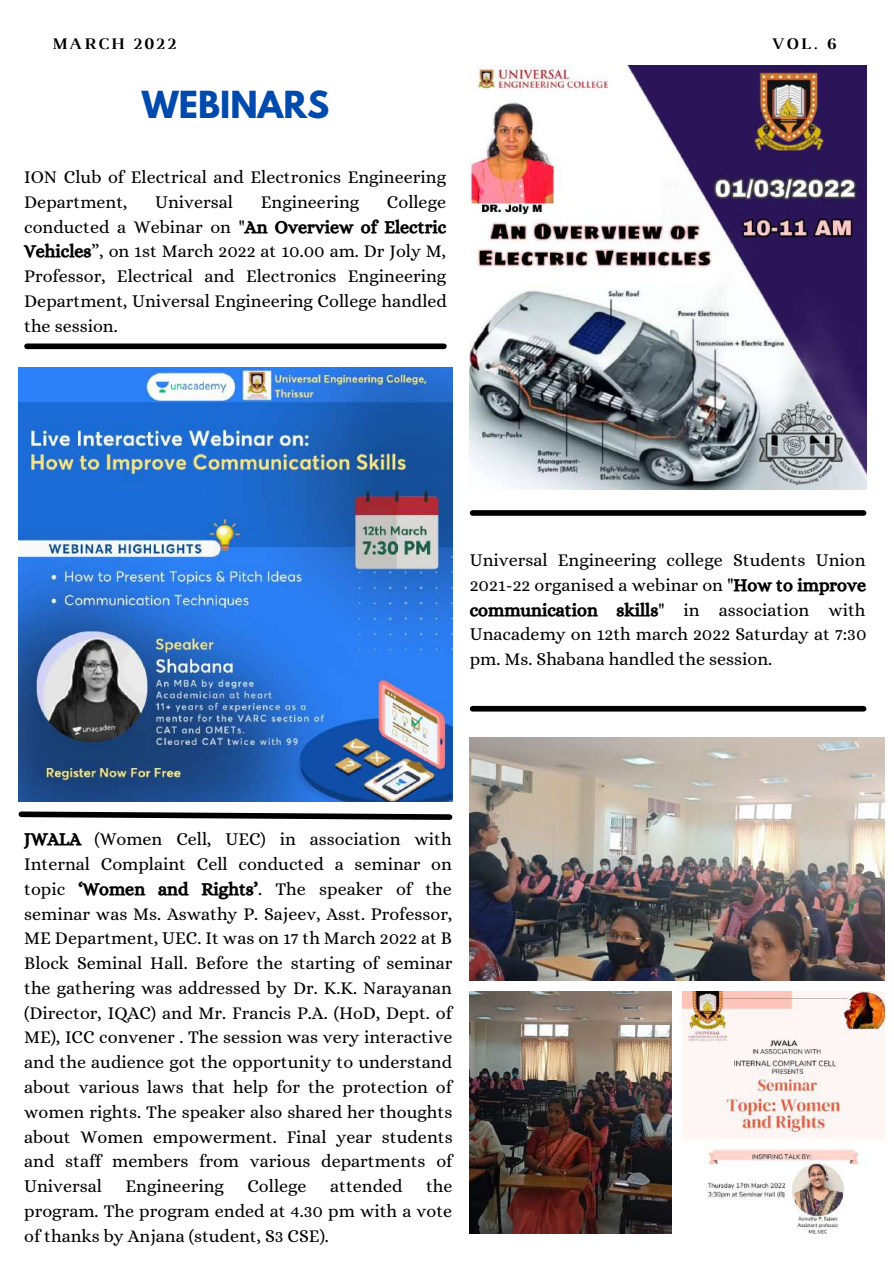
<style>
.page{position:relative;width:894px;height:1264px;background:#fff}
.page>*{position:absolute;margin:0;border:0;box-sizing:border-box;transform-origin:0 0}
.t1{font:700 33px "League Spartan";color:#004aad}
.t2{font:18px/24.8px "Alice";color:#000}
.t3{font:18px "CA Generated";color:#000}
.t4{font:700 16.5px "Luthier";letter-spacing:.14em;color:#000}
.s1{font-family:"CA Generated"}
.s2{font-family:"Alice"}
</style>
<div class="page">
<img style="left:469px;top:65px;width:397px;height:424px">
<div style="left:27px;top:343px;width:417px;height:6px;background:#000"></div>
<img style="left:19px;top:367px;width:433px;height:434px">
<div style="left:472px;top:706px;width:391px;height:5px;background:#000"></div>
<svg style="left:18px;top:811px;width:435px;height:9px"></svg>
<img style="left:469px;top:737px;width:415px;height:243px">
<img style="left:469px;top:991px;width:202px;height:242px">
<img style="left:682px;top:991px;width:202px;height:242px">
<div style="left:472px;top:510px;width:391px;height:6px;background:#000"></div>
<p class="t4" style="left:52px;top:37px;width:125px">MARCH 2022</p>
<p class="t4" style="left:771px;top:37px;width:66px">VOL. 6</p>
<h1 class="t1" style="left:142px;top:88px;width:189px">WEBINARS</h1>
<p class="t2" style="left:24px;top:165px;width:423px">ION Club of Electrical and Electronics Engineering<br>Department,</p>
<p class="t2" style="left:24px;top:189px;width:424px;text-align:justify;text-indent:362px">College conducted a Webinar on "<span class="s1">An Overview of Electric Vehicles</span>”, on 1st March 2022 at 10.00 am. Dr Joly M, Professor, Electrical and Electronics Engineering Department, Universal Engineering College handled the session.</p>
<p class="t2" style="left:155px;top:189px;width:79px">Universal</p>
<p class="t2" style="left:261px;top:189px;width:100px">Engineering</p>
<p class="t2" style="left:469px;top:547px;width:398px">Universal Engineering college Students Union<br>2021-22 organised a webinar on "<span class="s1">How to improve</span></p>
<p class="t3" style="left:469px;top:599px;width:397px">communication skills<span class="s2">" in association with</span></p>
<p class="t2" style="left:469px;top:622px;width:398px">Unacademy on 12th march 2022 Saturday at 7:30 pm. Ms. Shabana handled the session.</p>
<p class="t2" style="left:24px;top:826px;width:430px;text-align:justify"><span class="s1">JWALA</span> (Women Cell, UEC) in association with Internal Complaint Cell conducted a seminar on topic <span class="s1">‘Women and Rights’</span>. The speaker of the seminar was Ms. Aswathy P. Sajeev, Asst. Professor, ME Department, UEC. It was on 17 th March 2022 at B Block Seminal Hall. Before the starting of seminar the gathering was addressed by Dr. K.K. Narayanan (Director, IQAC) and Mr. Francis P.A. (HoD, Dept. of ME), ICC convener . The session was very interactive and the audience got the opportunity to understand about various laws that help for the protection of women rights. The speaker also shared her thoughts about Women empowerment. Final year students and staff members from various departments of Universal</p>
<p class="t2" style="left:24px;top:1173px;width:430px;text-align:justify;text-indent:402px">the program. The program ended at 4.30 pm with a vote of thanks by Anjana (student, S3 CSE).</p>
<p class="t2" style="left:125px;top:1173px;width:100px">Engineering</p>
<p class="t2" style="left:247px;top:1173px;width:61px">College</p>
<p class="t2" style="left:330px;top:1173px;width:74px">attended</p>
</div>
